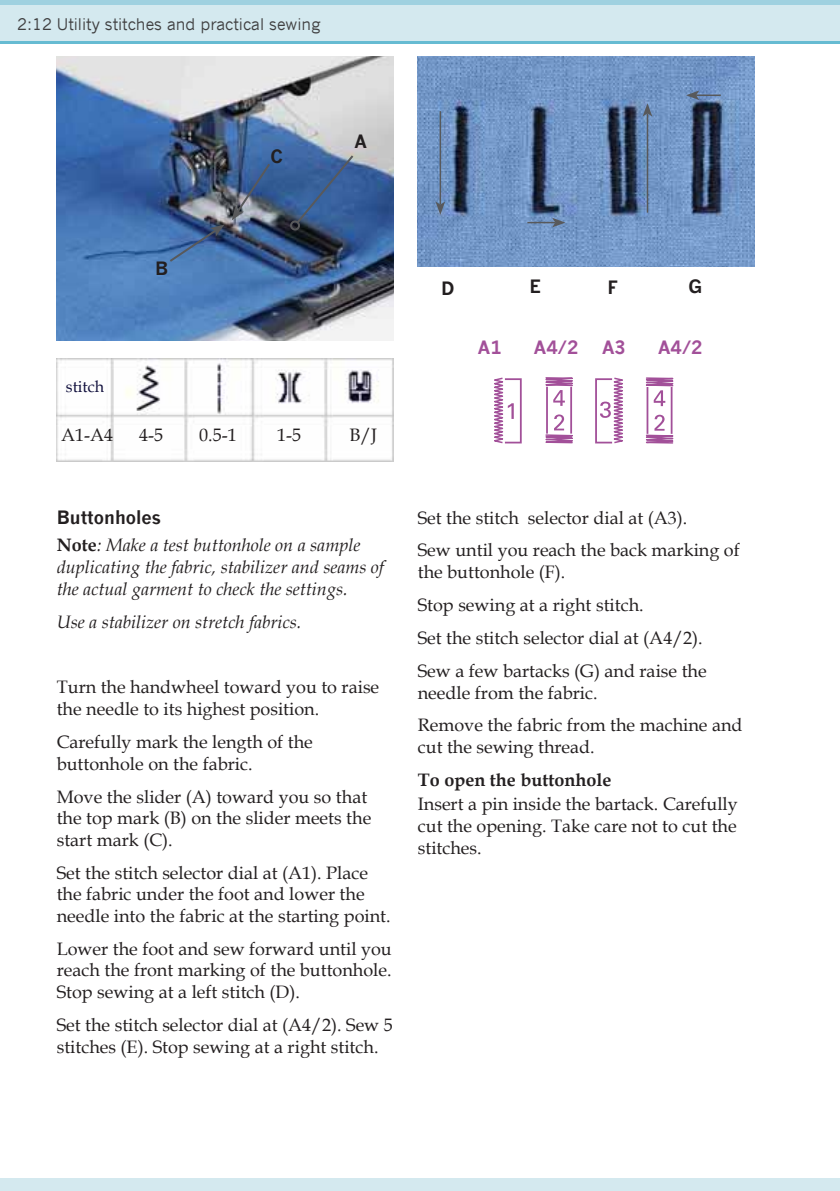
<style>
.page{position:relative;width:840px;height:1191px;background:#fff}
.page>*{position:absolute;margin:0;border:0;box-sizing:border-box;transform-origin:0 0}
.t1{font:18px/21.6px "Book Antiqua WGL";color:#231f20}
.t2{font:italic 18px/21.6px "Book Antiqua WGL";color:#231f20}
.t3{font:700 18px "Book Antiqua WGL";color:#231f20}
.t4{font:700 18px "News Gothic WGL";color:#231f20}
.t5{font:700 18px "News Gothic WGL";color:#a25099}
.t6{font:16px "News Gothic WGL";color:#404041}
.t7{font:16px "Book Antiqua WGL";letter-spacing:-.005em;color:#11103d}
.s1{font-weight:700;font-style:normal}
</style>
<div class="page">
<div style="left:0;top:0;width:839px;height:43px;background:linear-gradient(to right,#d4e9ef,#d4e9ef)"></div>
<div style="left:0;top:0;width:839px;height:40px;background:#d4e9ef"></div>
<hr style="left:0;top:0;width:839px;height:4px;background:#9fd1e0">
<div style="left:0;top:1178px;width:839px;height:13px;background:#d4e9ef"></div>
<img style="left:57px;top:57px;width:336px;height:283px">
<svg style="left:294px;top:153px;width:61px;height:72px;background:#3d639a"></svg>
<div style="left:290px;top:220px;width:10px;height:10px;border:2px solid #58595b;border-radius:50%"></div>
<svg style="left:231px;top:161px;width:41px;height:59px;background:#556c8f"></svg>
<svg style="left:167px;top:224px;width:57px;height:40px;background:#436ba1"></svg>
<img style="left:57px;top:358px;width:336px;height:103px">
<img style="left:417px;top:57px;width:337px;height:209px">
<hr style="left:439px;top:111px;width:2px;height:94px;background:#58595b">
<svg style="left:435px;top:201px;width:10px;height:14px"></svg>
<svg style="left:527px;top:218px;width:38px;height:9px"></svg>
<hr style="left:646px;top:113px;width:2px;height:100px;background:#58595b">
<svg style="left:642px;top:103px;width:10px;height:14px"></svg>
<hr style="left:695px;top:94px;width:25px;height:2px;background:#58595b">
<svg style="left:685px;top:90px;width:14px;height:10px"></svg>
<svg style="left:494px;top:377px;width:178px;height:67px"></svg>
<hr style="left:546px;top:387px;width:1px;height:46px;background:#a25099">
<hr style="left:570px;top:387px;width:1px;height:46px;background:#a25099">
<p class="t6" style="left:17px;top:14px;width:305px">2:12 Utility stitches and practical sewing</p>
<p class="t4" style="left:270px;top:145px;width:14px">C</p>
<p class="t4" style="left:354px;top:131px;width:14px">A</p>
<p class="t4" style="left:155px;top:257px;width:15px">B</p>
<p class="t7" style="left:66px;top:377px;width:40px">stitch</p>
<p class="t1" style="left:61px;top:424px;width:54px">A1-A4</p>
<p class="t1" style="left:139px;top:424px;width:25px">4-5</p>
<p class="t1" style="left:199px;top:424px;width:39px">0.5-1</p>
<p class="t1" style="left:277px;top:424px;width:25px">1-5</p>
<p class="t1" style="left:349px;top:424px;width:29px">B/J</p>
<p class="t4" style="left:441px;top:277px;width:15px">D</p>
<p class="t4" style="left:529px;top:276px;width:13px">E</p>
<p class="t4" style="left:607px;top:276px;width:12px">F</p>
<p class="t4" style="left:688px;top:276px;width:15px">G</p>
<p class="t5" style="left:477px;top:336px;width:25px">A1</p>
<p class="t5" style="left:533px;top:336px;width:46px">A4/2</p>
<p class="t5" style="left:601px;top:336px;width:25px">A3</p>
<p class="t5" style="left:657px;top:336px;width:46px">A4/2</p>
<p class="t4" style="left:57px;top:506px;width:106px">Buttonholes</p>
<p class="t2" style="left:57px;top:535px;width:328px"><span class="s1">Note</span>: Make a test buttonhole on a sample duplicating the fabric, stabilizer and seams of the actual garment to check the settings.</p>
<p class="t2" style="left:57px;top:611px;width:246px">Use a stabilizer on stretch fabrics.</p>
<p class="t1" style="left:57px;top:677px;width:324px">Turn the handwheel toward you to raise the needle to its highest position.</p>
<p class="t1" style="left:57px;top:731px;width:257px">Carefully mark the length of the buttonhole on the fabric.</p>
<p class="t1" style="left:57px;top:786px;width:316px">Move the slider (A) toward you so that the top mark (B) on the slider meets the start mark (C).</p>
<p class="t1" style="left:57px;top:862px;width:335px">Set the stitch selector dial at (A1). Place the fabric under the foot and lower the needle into the fabric at the starting point.</p>
<p class="t1" style="left:57px;top:938px;width:336px;text-align:justify">Lower the foot and sew forward until you reach the front marking of the buttonhole.<br>Stop sewing at a left stitch (D).</p>
<p class="t1" style="left:57px;top:1014px;width:337px">Set the stitch selector dial at (A4/2). Sew 5 stitches (E). Stop sewing at a right stitch.</p>
<p class="t1" style="left:417px;top:501px;width:323px;line-height:33px">Set the stitch selector dial at (A3).<br>Sew until you reach the back marking of</p>
<p class="t1" style="left:417px;top:556px;width:290px;line-height:33px">the buttonhole (F).<br>Stop sewing at a right stitch.<br>Set the stitch selector dial at (A4/2).<br>Sew a few bartacks (G) and raise the</p>
<p class="t1" style="left:417px;top:676px;width:326px;line-height:33px">needle from the fabric.<br>Remove the fabric from the machine and</p>
<p class="t1" style="left:417px;top:736px;width:178px">cut the sewing thread.</p>
<p class="t3" style="left:417px;top:769px;width:195px">To open the buttonhole</p>
<p class="t1" style="left:417px;top:794px;width:321px;text-align:justify">Insert a pin inside the bartack. Carefully cut the opening. Take care not to cut the stitches.</p>
</div>
